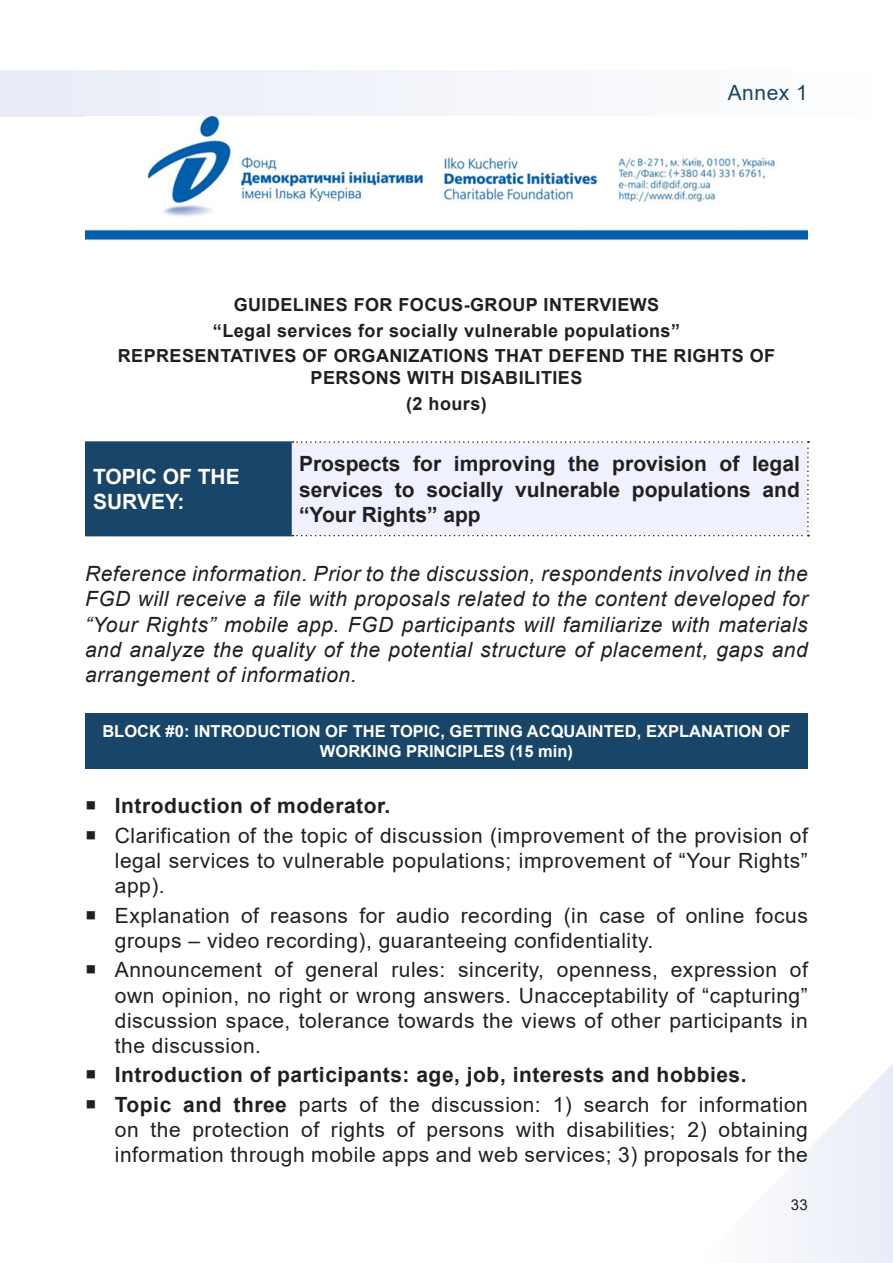
<style>
.page{position:relative;width:893px;height:1263px;background:#fff}
.page>*{position:absolute;margin:0;border:0;box-sizing:border-box;transform-origin:0 0}
.t1{font:21px/25.2px "Arial";letter-spacing:.025em;color:#231f20;text-align:justify}
.t2{font:italic 21px/25.2px "Arial";letter-spacing:.025em;color:#231f20;text-align:justify}
.t3{font:700 21px/25.2px "Arial";letter-spacing:.025em;color:#231f20;text-align:justify}
.t4{font:700 21px/25.2px "Arial";color:#fff}
.Додаток{font:21px "Arial";letter-spacing:.025em;color:#194568}
.Подзаголовок{font:700 18px/21.6px "Arial";letter-spacing:.025em;color:#231f20;text-align:center}
.t5{font:700 16.5px/19.8px "Arial";color:#fff;text-align:center}
.t6{font:15px "Arial";color:#231f20}
.s1{font-weight:700}
</style>
<div class="page">
<svg style="left:785px;top:1064px;width:108px;height:199px"></svg>
<div style="left:0;top:70px;width:893px;height:46px;background:#f3f5fa"></div>
<img style="left:85px;top:117px;width:723px;height:124px">
<div style="left:85px;top:442px;width:206px;height:94px;background:#194568"></div>
<div style="left:292px;top:441px;width:517px;height:95px;background:#eff1fe"></div>
<hr style="left:85px;top:441px;width:207px;height:2px;background:#194568">
<hr style="left:290px;top:443px;width:2px;height:92px;background:#194568">
<hr style="left:85px;top:535px;width:207px;height:1px;background:#194568">
<div style="left:85px;top:713px;width:723px;height:56px;background:#194568"></div>
<p class="Додаток" style="left:728px;top:78px;width:82px">Annex 1</p>
<p class="Подзаголовок" style="left:234px;top:294px;width:427px">GUIDELINES FOR FOCUS-GROUP INTERVIEWS</p>
<p class="Подзаголовок" style="left:213px;top:320px;width:469px">“Legal services for socially vulnerable populations”</p>
<p class="Подзаголовок" style="left:118px;top:345px;width:659px">REPRESENTATIVES OF ORGANIZATIONS THAT DEFEND THE RIGHTS OF<br>PERSONS WITH DISABILITIES</p>
<p class="Подзаголовок" style="left:406px;top:393px;width:82px">(2 hours)</p>
<p class="t3" style="left:299px;top:451px;width:502px">Prospects for improving the provision of legal services to socially vulnerable populations and “Your Rights” app</p>
<p class="t2" style="left:85px;top:561px;width:724px">Reference information. Prior to the discussion, respondents involved in the FGD will receive a file with proposals related to the content developed for “Your Rights” mobile app. FGD participants will familiarize with materials and analyze the quality of the potential structure of placement, gaps and arrangement of information.</p>
<p class="t5" style="left:102px;top:722px;width:690px">BLOCK #0: INTRODUCTION OF THE TOPIC, GETTING ACQUAINTED, EXPLANATION OF<br>WORKING PRINCIPLES (15 min)</p>
<p class="t3" style="left:115px;top:794px;width:277px">Introduction of moderator.</p>
<p class="t1" style="left:115px;top:823px;width:695px">Clarification of the topic of discussion (improvement of the provision of legal services to vulnerable populations; improvement of “Your Rights” app).</p>
<p class="t1" style="left:115px;top:903px;width:695px">Explanation of reasons for audio recording (in case of online focus groups – video recording), guaranteeing confidentiality.</p>
<p class="t1" style="left:115px;top:957px;width:694px">Announcement of general rules: sincerity, openness, expression of own opinion, no right or wrong answers. Unacceptability of “capturing” discussion space, tolerance towards the views of other participants in the discussion.</p>
<p class="t3" style="left:115px;top:1063px;width:633px">Introduction of participants: age, job, interests and hobbies.</p>
<p class="t1" style="left:115px;top:1092px;width:695px"><span class="s1">Topic and three</span> parts of the discussion: 1) search for information on the protection of rights of persons with disabilities; 2) obtaining information through mobile apps and web services; 3) proposals for the</p>
<p class="t4" style="left:93px;top:464px;width:148px">TOPIC OF THE<br>SURVEY:</p>
<p class="t6" style="left:791px;top:1194px;width:19px">33</p>
</div>
